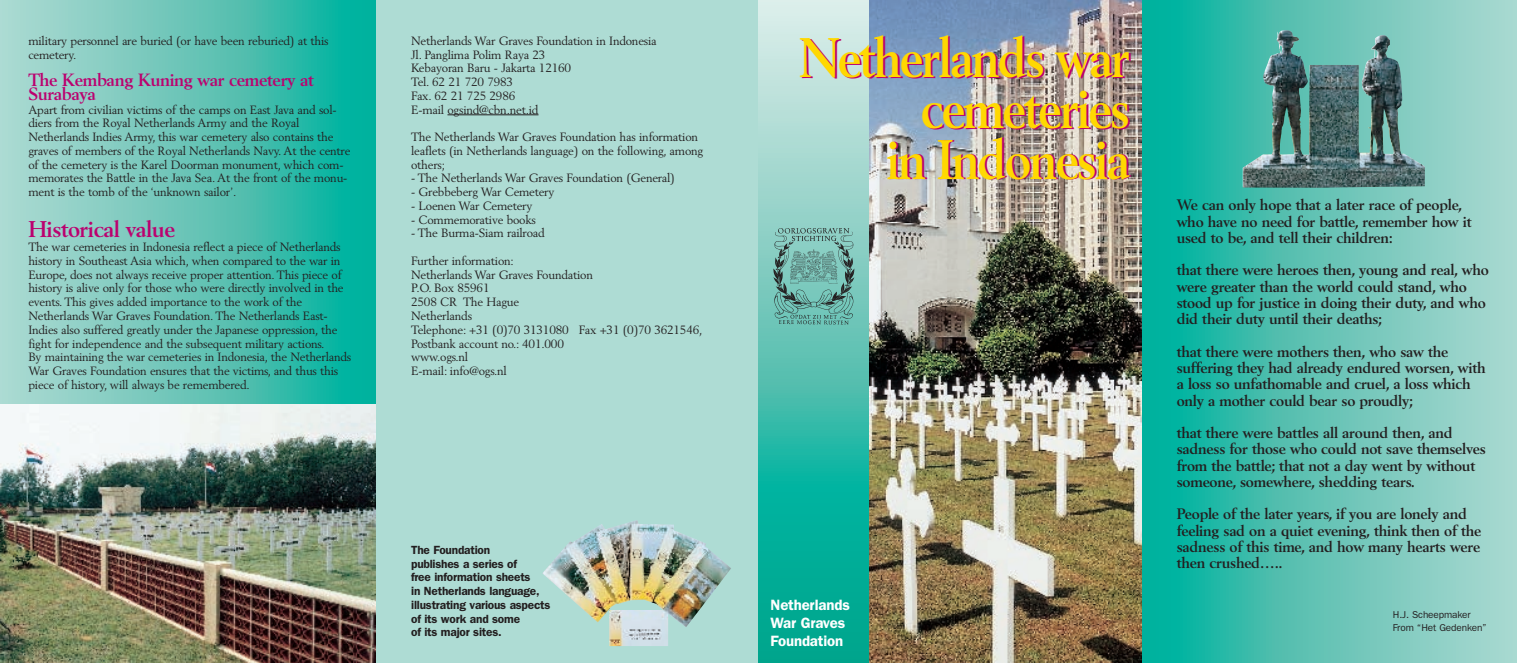
<style>
.page{position:relative;width:1517px;height:663px;background:#fff}
.page>*{position:absolute;margin:0;border:0;box-sizing:border-box;transform-origin:0 0}
.t1{font:700 55px/51.2px "Berling LT Std";letter-spacing:-.045em;color:#ffd801;text-align:right;scale:.9 1}
.t2{font:700 22.5px "Berling LT Std";letter-spacing:-.02em;color:#bb016f}
.t3{font:700 17.5px/13.8px "Berling LT Std";letter-spacing:-.02em;color:#bb016f}
.t4{font:700 15px/16.2px "Berling LT Std";letter-spacing:-.015em;color:#231f20}
.t5{font:600 15px/18px "ITC Franklin Gothic Std";letter-spacing:-.01em;color:#fff}
.t6{font:11.88px/13.8px "Berling LT Std";letter-spacing:-.015em;color:#231f20}
.t7{font:600 11.88px/13.8px "ITC Franklin Gothic Std";letter-spacing:-.02em;color:#231f20}
.t8{font:10px/12.5px "ITC Franklin Gothic Std";letter-spacing:-.01em;color:#231f20}
</style>
<div class="page">
<svg style="left:0;top:0;width:376px;height:404px;background:#5fc4b7"></svg>
<div style="left:376px;top:0;width:382px;height:663px;background:#aedcd4"></div>
<svg style="left:1141px;top:0;width:376px;height:663px;background:#5bc4b6"></svg>
<img style="left:868px;top:0;width:273px;height:663px">
<hr style="left:447px;top:114px;width:91px;height:1px;background:#231f20">
<svg style="left:758px;top:0;width:110px;height:663px;background:#5cc5b7"></svg>
<img style="left:771px;top:225px;width:86px;height:104px">
<img style="left:1242px;top:30px;width:183px;height:158px">
<img style="left:542px;top:520px;width:189px;height:126px">
<img style="left:0;top:404px;width:376px;height:259px">
<p class="t6" style="left:28px;top:35px;width:302px">military personnel are buried (or have been reburied) at this cemetery.</p>
<h3 class="t3" style="left:28px;top:74px;width:287px">The Kembang Kuning war cemetery at<br>Surabaya</h3>
<p class="t6" style="left:28px;top:103px;width:324px">Apart from civilian victims of the camps on East Java and sol&shy;diers from the Royal Netherlands Army and the Royal Netherlands Indies Army, this war cemetery also contains the graves of members of the Royal Netherlands Navy. At the centre of the cemetery is the Karel Doorman monument, which com&shy;memorates the Battle in the Java Sea. At the front of the monu&shy;ment is the tomb of the ‘unknown sailor’.</p>
<h2 class="t2" style="left:28px;top:220px;width:148px">Historical value</h2>
<p class="t6" style="left:28px;top:241px;width:324px">The war cemeteries in Indonesia reflect a piece of Netherlands history in Southeast Asia which, when compared to the war in Europe, does not always receive proper attention. This piece of history is alive only for those who were directly involved in the events. This gives added importance to the work of the Netherlands War Graves Foundation. The Netherlands East-Indies also suffered greatly under the Japanese oppression, the fight for independence and the subsequent military actions.<br>By maintaining the war cemeteries in Indonesia, the Netherlands War Graves Foundation ensures that the victims, and thus this piece of history, will always be remembered.</p>
<p class="t6" style="left:411px;top:35px;width:247px">Netherlands War Graves Foundation in Indonesia<br>Jl. Panglima Polim Raya 23<br>Kebayoran Baru - Jakarta 12160<br>Tel. 62 21 720 7983<br>Fax. 62 21 725 2986<br>E-mail ogsind@cbn.net.id</p>
<p class="t6" style="left:411px;top:131px;width:294px">The Netherlands War Graves Foundation has information leaflets (in Netherlands language) on the following, among others;</p>
<p class="t6" style="left:411px;top:172px;width:265px">- The Netherlands War Graves Foundation (General)</p>
<p class="t6" style="left:411px;top:186px;width:145px">- Grebbeberg War Cemetery</p>
<p class="t6" style="left:411px;top:200px;width:123px">- Loenen War Cemetery</p>
<p class="t6" style="left:411px;top:213px;width:126px">- Commemorative books</p>
<p class="t6" style="left:411px;top:227px;width:135px">- The Burma-Siam railroad</p>
<p class="t6" style="left:411px;top:255px;width:293px">Further information:<br>Netherlands War Graves Foundation<br>P.O. Box 85961<br>2508 CR The Hague<br>Netherlands<br>Telephone: +31 (0)70 3131080 Fax +31 (0)70 3621546,<br>Postbank account no.: 401.000<br>www.ogs.nl<br>E-mail: info@ogs.nl</p>
<p class="t7" style="left:411px;top:544px;width:141px">The Foundation<br>publishes a series of<br>free information sheets<br>in Netherlands language, illustrating various aspects of its work and some<br>of its major sites.</p>
<h1 class="t1" style="left:799px;top:36px;width:369px">Netherlands war cemeteries<br>in Indonesia</h1>
<p class="t5" style="left:770px;top:597px;width:81px">Netherlands<br>War Graves<br>Foundation</p>
<p class="t4" style="left:1176px;top:198px;width:296px">We can only hope that a later race of people, who have no need for battle, remember how it used to be, and tell their children:</p>
<p class="t4" style="left:1176px;top:263px;width:314px">that there were heroes then, young and real, who were greater than the world could stand, who stood up for justice in doing their duty, and who did their duty until their deaths;</p>
<p class="t4" style="left:1176px;top:344px;width:310px">that there were mothers then, who saw the suffering they had already endured worsen, with a loss so unfathomable and cruel, a loss which only a mother could bear so proudly;</p>
<p class="t4" style="left:1176px;top:425px;width:311px">that there were battles all around then, and sadness for those who could not save themselves from the battle; that not a day went by without someone, somewhere, shedding tears.</p>
<p class="t4" style="left:1176px;top:507px;width:306px">People of the later years, if you are lonely and feeling sad on a quiet evening, think then of the sadness of this time, and how many hearts were then crushed…..</p>
<p class="t8" style="left:1393px;top:609px;width:95px">H.J. Scheepmaker<br>From “Het Gedenken”</p>
</div>
